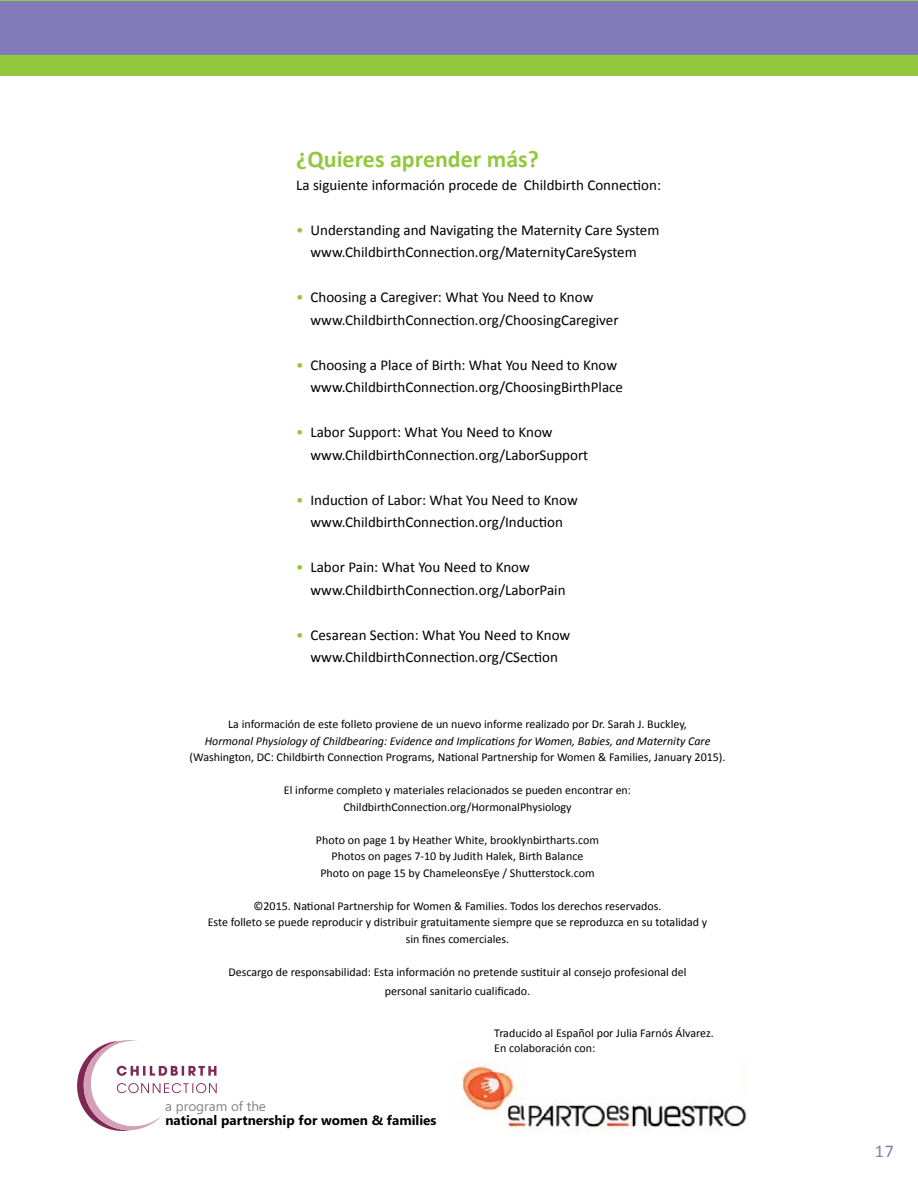
<style>
.page{position:relative;width:918px;height:1188px;background:#fff}
.page>*{position:absolute;margin:0;border:0;box-sizing:border-box;transform-origin:0 0}
.t1{font:700 24px "Calibri";color:#92c83e}
.t2{font:18px "Calibri";color:#827ab9}
.t3{font:15px/22.5px "Calibri";color:#000}
.t4{font:700 13.5px "Segoe UI";color:#000}
.t5{font:13.5px "Segoe UI";color:#808285}
.t6{font:12px/16.5px "Calibri";color:#000;text-align:center}
.t7{font:italic 12px "Calibri";color:#000}
.s1{color:#92c83e}
</style>
<div class="page">
<div style="left:0;top:0;width:918px;height:76px;background:#92c83e"></div>
<div style="left:0;top:1px;width:918px;height:54px;background:#827ab9"></div>
<svg style="left:77px;top:1040px;width:140px;height:91px"></svg>
<img style="left:459px;top:1063px;width:288px;height:71px">
<h1 class="t1" style="left:296px;top:144px;width:244px">¿Quieres aprender más?</h1>
<p class="t3" style="left:296px;top:173px;width:366px">La siguiente información procede de Childbirth Connection:</p>
<p class="t3" style="left:296px;top:218px;width:365px;text-align:center"><span class="s1">•</span> Understanding and Navigating the Maternity Care System www.ChildbirthConnection.org/MaternityCareSystem</p>
<p class="t3" style="left:310px;top:285px;width:310px;text-indent:-14px"><span class="s1">•</span> Choosing a Caregiver: What You Need to Know www.ChildbirthConnection.org/ChoosingCaregiver</p>
<p class="t3" style="left:310px;top:353px;width:314px;text-indent:-14px"><span class="s1">•</span> Choosing a Place of Birth: What You Need to Know www.ChildbirthConnection.org/ChoosingBirthPlace</p>
<p class="t3" style="left:310px;top:420px;width:279px;text-indent:-14px"><span class="s1">•</span> Labor Support: What You Need to Know www.ChildbirthConnection.org/LaborSupport</p>
<p class="t3" style="left:296px;top:488px;width:283px;text-align:center"><span class="s1">•</span> Induction of Labor: What You Need to Know www.ChildbirthConnection.org/Induction</p>
<p class="t3" style="left:310px;top:555px;width:257px;text-indent:-14px"><span class="s1">•</span> Labor Pain: What You Need to Know www.ChildbirthConnection.org/LaborPain</p>
<p class="t3" style="left:296px;top:623px;width:276px;text-align:center"><span class="s1">•</span> Cesarean Section: What You Need to Know www.ChildbirthConnection.org/CSection</p>
<p class="t6" style="left:228px;top:715px;width:460px">La información de este folleto proviene de un nuevo informe realizado por Dr. Sarah J. Buckley,</p>
<p class="t7" style="left:205px;top:733px;width:507px">Hormonal Physiology of Childbearing: Evidence and Implications for Women, Babies, and Maternity Care</p>
<p class="t6" style="left:190px;top:748px;width:538px">(Washington, DC: Childbirth Connection Programs, National Partnership for Women &amp; Families, January 2015).</p>
<p class="t6" style="left:284px;top:781px;width:349px">El informe completo y materiales relacionados se pueden encontrar en:<br>ChildbirthConnection.org/HormonalPhysiology</p>
<p class="t6" style="left:316px;top:831px;width:285px">Photo on page 1 by Heather White, brooklynbirtharts.com<br>Photos on pages 7-10 by Judith Halek, Birth Balance<br>Photo on page 15 by ChameleonsEye / Shutterstock.com</p>
<p class="t6" style="left:208px;top:897px;width:501px">©2015. National Partnership for Women &amp; Families. Todos los derechos reservados.<br>Este folleto se puede reproducir y distribuir gratuitamente siempre que se reproduzca en su totalidad y sin fines comerciales.</p>
<p class="t6" style="left:228px;top:961px;width:460px;line-height:19.5px">Descargo de responsabilidad: Esta información no pretende sustituir al consejo profesional del personal sanitario cualificado.</p>
<p class="t5" style="left:165px;top:1097px;width:102px">a program of the</p>
<p class="t4" style="left:165px;top:1110px;width:273px">national partnership for women &amp; families</p>
<p class="t6" style="left:494px;top:1025px;width:221px;line-height:14.4px;text-align:left">Traducido al Español por Julia Farnós Álvarez.<br>En colaboración con:</p>
<h2 class="t2" style="left:875px;top:1139px;width:21px">17</h2>
</div>
